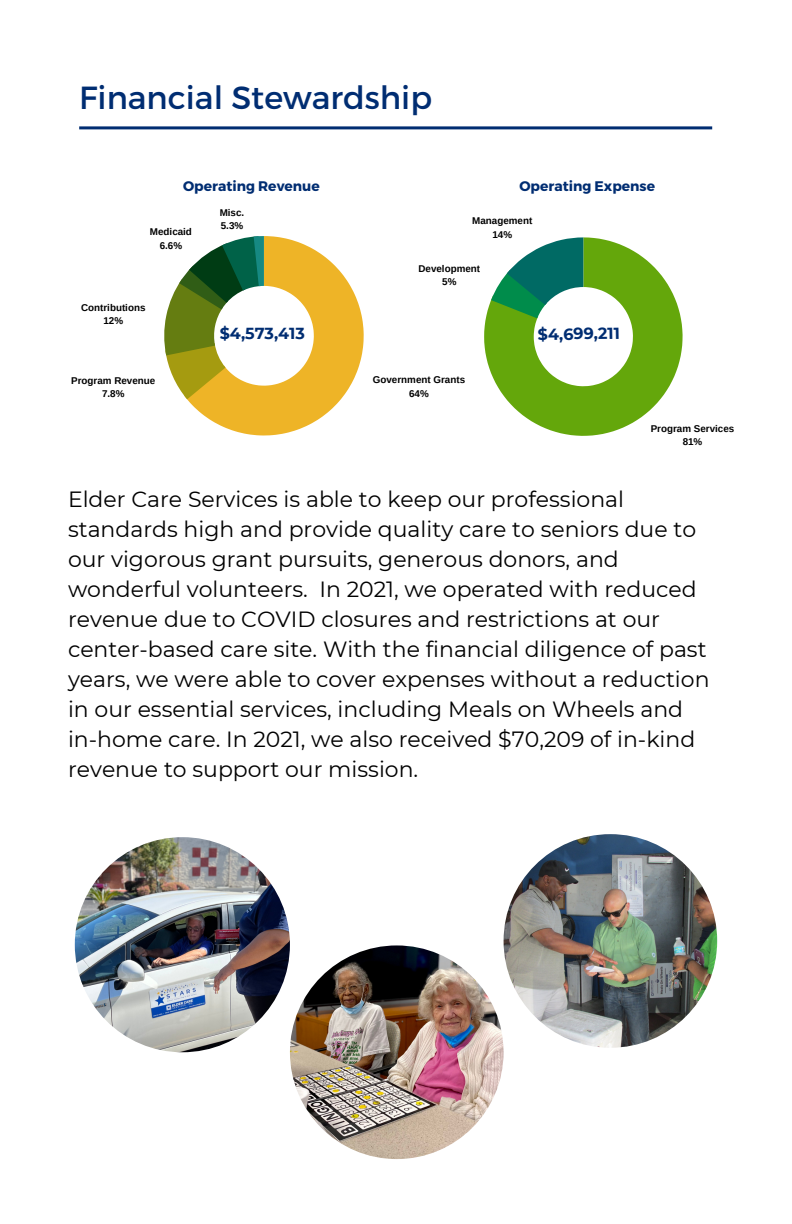
<style>
.page{position:relative;width:792px;height:1224px;background:#fff}
.page>*{position:absolute;margin:0;border:0;box-sizing:border-box;transform-origin:0 0}
.t1{font:32px "Montserrat";color:#002d72}
.t2{font:22px/30px "Montserrat";color:#000}
.t3{font:700 16px "Montserrat";color:#002d72}
.t4{font:700 13.8px "Montserrat";color:#002d72}
.t5{font:700 9.8px/13.6px "Arimo";color:#000;text-align:center}
</style>
<div class="page">
<hr style="left:79px;top:126px;width:633px;height:3px;background:#002d72">
<svg style="left:484px;top:237px;width:199px;height:199px;fill:#64a70b"></svg>
<svg style="left:491px;top:237px;width:93px;height:81px"></svg>
<svg style="left:164px;top:236px;width:200px;height:199px"></svg>
<img style="left:75px;top:837px;width:215px;height:215px;border-radius:50%">
<img style="left:290px;top:945px;width:214px;height:214px;border-radius:50%">
<img style="left:504px;top:834px;width:213px;height:214px;border-radius:50%">
<h1 class="t1" style="left:79px;top:77px;width:354px">Financial Stewardship</h1>
<p class="t4" style="left:183px;top:177px;width:138px">Operating Revenue</p>
<p class="t4" style="left:519px;top:177px;width:137px">Operating Expense</p>
<p class="t5" style="left:150px;top:225px;width:44px">Medicaid<br>6.6%</p>
<p class="t5" style="left:81px;top:300px;width:66px">Contributions<br>12%</p>
<p class="t5" style="left:71px;top:374px;width:86px">Program Revenue<br>7.8%</p>
<p class="t5" style="left:220px;top:206px;width:26px;text-align:left">Misc.<br>5.3%</p>
<p class="t5" style="left:472px;top:214px;width:62px">Management<br>14%</p>
<p class="t5" style="left:419px;top:262px;width:63px">Development<br>5%</p>
<p class="t3" style="left:220px;top:324px;width:87px">$4,573,413</p>
<p class="t3" style="left:538px;top:324px;width:84px;rotate:-1deg">$4,699,211</p>
<p class="t5" style="left:373px;top:373px;width:94px">Government Grants<br>64%</p>
<p class="t5" style="left:651px;top:422px;width:85px">Program Services<br>81%</p>
<p class="t2" style="left:68px;top:484px;width:643px">Elder Care Services is able to keep our professional standards high and provide quality care to seniors due to our vigorous grant pursuits, generous donors, and wonderful volunteers. In 2021, we operated with reduced revenue due to COVID closures and restrictions at our center-based care site. With the financial diligence of past years, we were able to cover expenses without a reduction in our essential services, including Meals on Wheels and in-home care. In 2021, we also received $70,209 of in-kind revenue to support our mission.</p>
</div>
